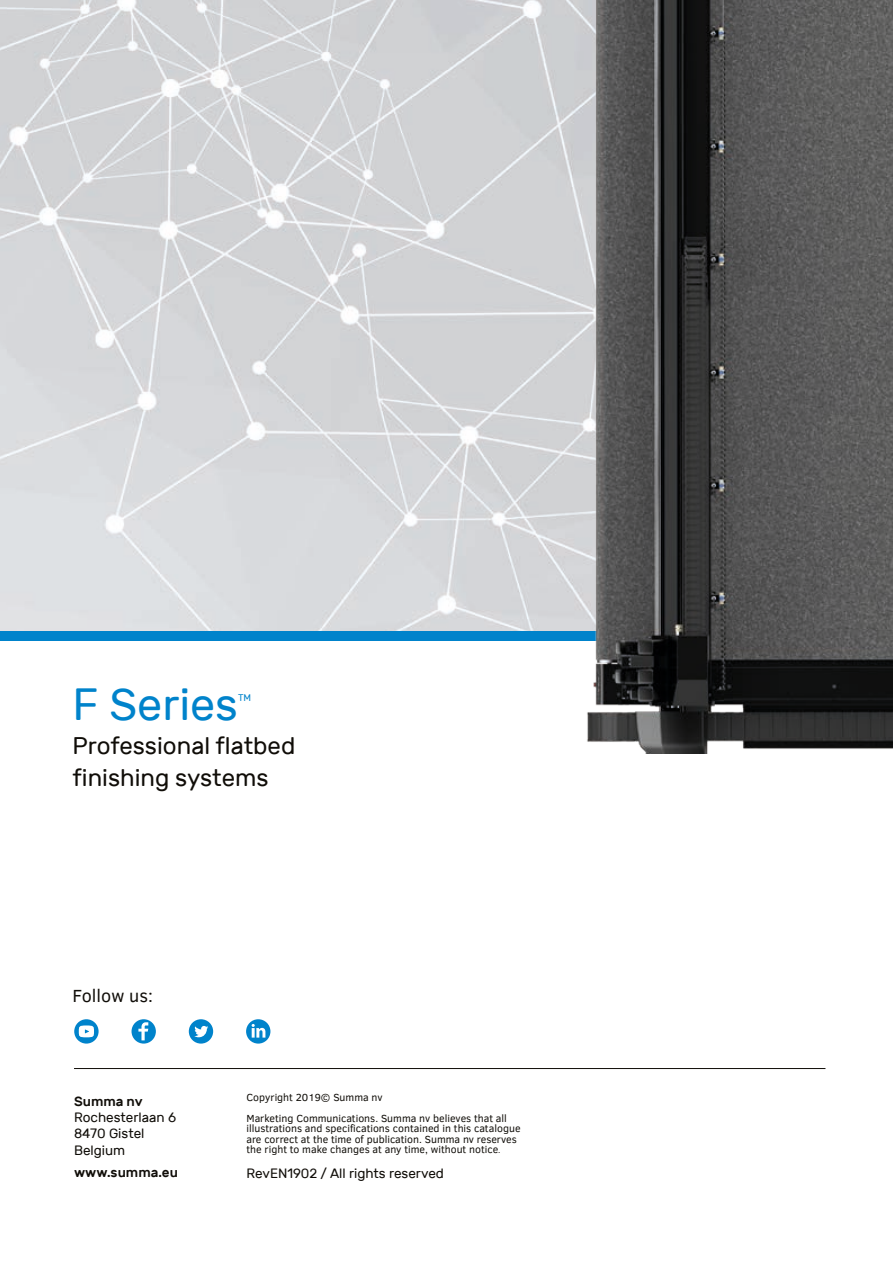
<style>
.page{position:relative;width:893px;height:1263px;background:#fff}
.page>*{position:absolute;margin:0;border:0;box-sizing:border-box;transform-origin:0 0}
.t1{font:45px "Rubik";color:#0083cb}
.t2{font:24px/31.5px "Rubik";color:#100d08}
.t3{font:18px "Clear Sans";color:#100d08}
.t4{font:13.5px/16.2px "Rubik";color:#100d08}
.t5{font:500 13.5px "Rubik";color:#100d08}
.t6{font:10.5px/10.5px "Clear Sans";color:#100d08}
.t7{font:9.6px "Rubik";color:#0083cb}
.s1{font-size:8.4px}
</style>
<div class="page">
<img style="left:0;top:0;width:581px;height:631px">
<div style="left:0;top:631px;width:611px;height:10px;background:#0083cb"></div>
<img style="left:581px;top:0;width:312px;height:753px">
<hr style="left:74px;top:1068px;width:751px;height:1px;background:#100d08">
<svg style="left:74px;top:1019px;width:25px;height:24px"></svg>
<svg style="left:246px;top:1019px;width:24px;height:24px"></svg>
<svg style="left:189px;top:1019px;width:24px;height:24px"></svg>
<svg style="left:132px;top:1019px;width:24px;height:24px"></svg>
<h1 class="t1" style="left:73px;top:680px;width:167px">F Series</h1>
<p class="t7" style="left:238px;top:692px;width:15px">TM</p>
<h2 class="t2" style="left:73px;top:731px;width:224px">Professional flatbed finishing systems</h2>
<h3 class="t3" style="left:73px;top:984px;width:82px">Follow us:</h3>
<p class="t5" style="left:74px;top:1093px;width:70px">Summa nv</p>
<p class="t4" style="left:74px;top:1109px;width:104px">Rochesterlaan 6<br>8470 Gistel<br>Belgium</p>
<p class="t5" style="left:74px;top:1165px;width:105px">www.summa.eu</p>
<p class="t6" style="left:246px;top:1087px;width:262px;line-height:21px">Copyright 2019© Summa nv<br>Marketing Communications. Summa nv believes that all</p>
<p class="t6" style="left:246px;top:1123px;width:276px">illustrations and specifications contained in this catalogue are correct at the time of publication. Summa nv reserves the right to make changes at any time, without notice<span class="s1">.</span></p>
<p class="t4" style="left:246px;top:1166px;width:199px">RevEN1902 / All rights reserved</p>
</div>
